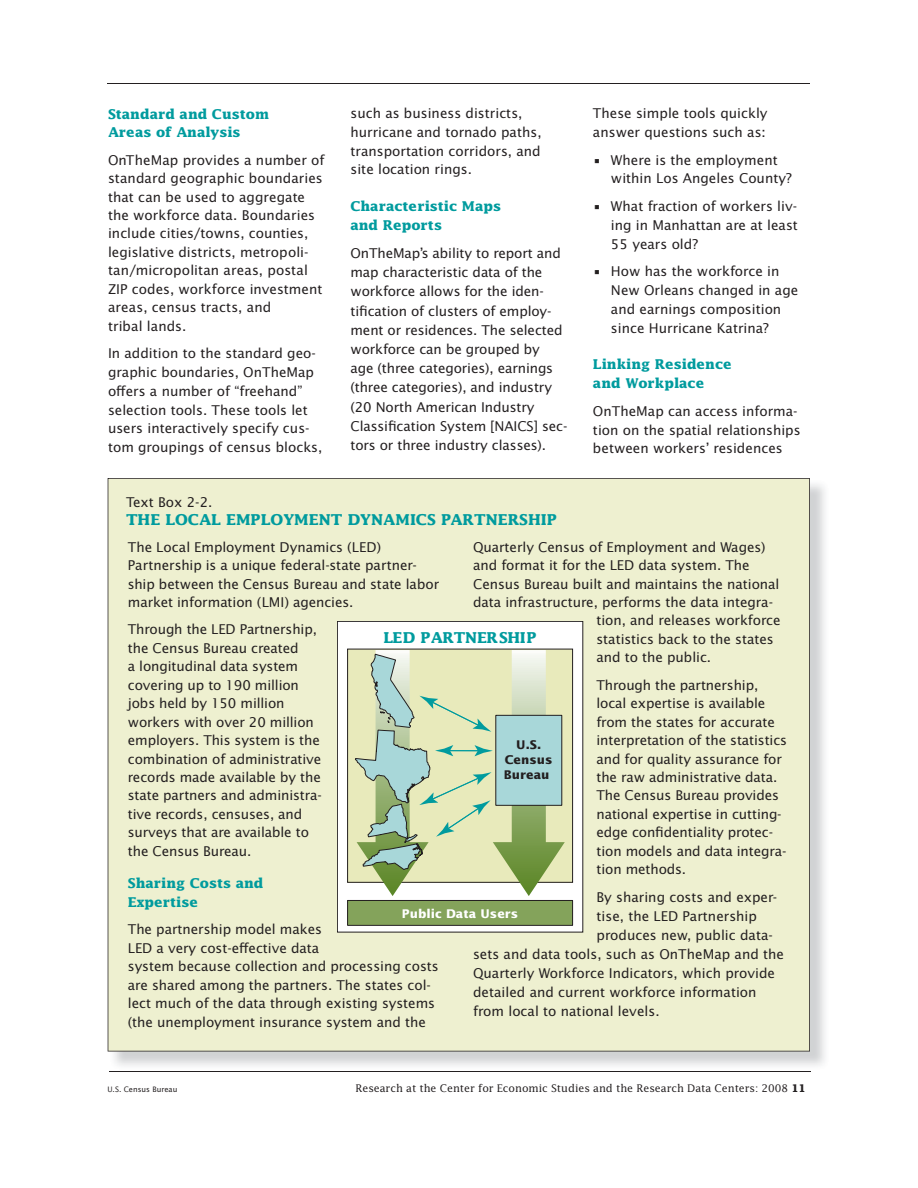
<style>
.page{position:relative;width:918px;height:1188px;background:#fff}
.page>*{position:absolute;margin:0;border:0;box-sizing:border-box;transform-origin:0 0}
.t1{font:700 15px "Lucida";color:#009b9e}
.t2{font:700 15px "Lucida";letter-spacing:-.025em;color:#009b9e}
.t3{font:13.5px/18.5px "Lucida Sans";letter-spacing:-.005em;color:#231f20}
.t4{font:700 13.5px/18.8px "Lucida";color:#009b9e}
.t5{font:700 12px/15px "Lucida Sans";letter-spacing:.005em;color:#231f20;text-align:center}
.t6{font:700 12px "Lucida Sans";letter-spacing:.005em;color:#fff}
.t7{font:10.5px "Lucida";color:#231f20}
.t8{font:7.5px "Lucida Sans";color:#231f20}
.s1{font-weight:700}
</style>
<div class="page">
<hr style="left:107px;top:83px;width:702px;height:1px;background:#231f20">
<hr style="left:109px;top:1071px;width:702px;height:1px;background:#231f20">
<div style="left:108px;top:478px;width:702px;height:574px;background:#eef0d0"></div>
<div style="left:337px;top:621px;width:246px;height:311px;background:#fff"></div>
<div style="left:337px;top:621px;width:246px;height:311px;border:1px solid #231f20"></div>
<div style="left:348px;top:900px;width:225px;height:25px;background:#84a35b"></div>
<div style="left:347px;top:900px;width:226px;height:26px;border:1px solid #231f20"></div>
<div style="left:348px;top:649px;width:225px;height:233px;background:#e8eabb"></div>
<div style="left:347px;top:649px;width:226px;height:234px;border:1px solid #231f20"></div>
<svg style="left:355px;top:650px;width:210px;height:246px"></svg>
<p class="t4" style="left:108px;top:106px;width:163px">Standard and Custom<br>Areas of Analysis</p>
<p class="t3" style="left:108px;top:152px;width:218px">OnTheMap provides a number of standard geographic boundaries that can be used to aggregate the workforce data. Boundaries include cities/towns, counties, legislative districts, metropoli&shy;tan/micropolitan areas, postal<br>ZIP codes, workforce investment areas, census tracts, and<br>tribal lands.</p>
<p class="t3" style="left:108px;top:345px;width:216px">In addition to the standard geo&shy;graphic boundaries, OnTheMap offers a number of “freehand” selection tools. These tools let users interactively specify cus&shy;tom groupings of census blocks,</p>
<p class="t3" style="left:351px;top:105px;width:193px">such as business districts, hurricane and tornado paths, transportation corridors, and site location rings.</p>
<p class="t4" style="left:351px;top:198px;width:152px">Characteristic Maps and Reports</p>
<p class="t3" style="left:351px;top:245px;width:218px;line-height:19.2px">OnTheMap’s ability to report and map characteristic data of the workforce allows for the iden&shy;tification of clusters of employ&shy;ment or residences. The selected workforce can be grouped by<br>age (three categories), earnings (three categories), and industry (20 North American Industry<br>Classification System [NAICS] sec&shy;tors or three industry classes).</p>
<p class="t3" style="left:126px;top:493px;width:88px">Text Box 2-2.</p>
<p class="t1" style="left:126px;top:514px;width:432px">THE LOCAL EMPLOYMENT DYNAMICS PARTNERSHIP</p>
<p class="t3" style="left:593px;top:105px;width:176px">These simple tools quickly answer questions such as:</p>
<p class="t3" style="left:611px;top:151px;width:182px;text-indent:-18px">• Where is the employment within Los Angeles County?</p>
<p class="t3" style="left:611px;top:198px;width:189px;text-align:justify;text-indent:-18px">• What fraction of workers liv&shy;ing in Manhattan are at least 55 years old?</p>
<p class="t3" style="left:611px;top:263px;width:189px;text-indent:-18px">• How has the workforce in<br>New Orleans changed in age and earnings composition since Hurricane Katrina?</p>
<p class="t4" style="left:593px;top:356px;width:141px">Linking Residence and Workplace</p>
<p class="t3" style="left:593px;top:403px;width:209px">OnTheMap can access informa&shy;tion on the spatial relationships between workers’ residences</p>
<p class="t3" style="left:473px;top:539px;width:294px">Quarterly Census of Employment and Wages)</p>
<p class="t3" style="left:473px;top:557px;width:278px">and format it for the LED data system. The</p>
<p class="t3" style="left:473px;top:575px;width:308px">Census Bureau built and maintains the national</p>
<p class="t3" style="left:473px;top:594px;width:302px">data infrastructure, performs the data integra-</p>
<p class="t3" style="left:597px;top:612px;width:186px">tion, and releases workforce</p>
<p class="t3" style="left:597px;top:631px;width:179px">statistics back to the states</p>
<p class="t3" style="left:597px;top:649px;width:116px">and to the public.</p>
<p class="t3" style="left:597px;top:677px;width:192px">Through the partnership, local expertise is available from the states for accurate interpretation of the statistics and for quality assurance for the raw administrative data.<br>The Census Bureau provides national expertise in cutting&shy;edge confidentiality protec&shy;tion models and data integra&shy;tion methods.</p>
<p class="t3" style="left:597px;top:889px;width:182px">By sharing costs and exper-</p>
<p class="t3" style="left:597px;top:908px;width:162px">tise, the LED Partnership</p>
<p class="t3" style="left:597px;top:927px;width:178px">produces new, public data-</p>
<p class="t3" style="left:473px;top:946px;width:313px">sets and data tools, such as OnTheMap and the</p>
<p class="t3" style="left:473px;top:965px;width:304px">Quarterly Workforce Indicators, which provide</p>
<p class="t3" style="left:473px;top:984px;width:285px">detailed and current workforce information</p>
<p class="t3" style="left:473px;top:1002px;width:188px">from local to national levels.</p>
<p class="t3" style="left:128px;top:538px;width:313px">The Local Employment Dynamics (LED)<br>Partnership is a unique federal-state partner&shy;ship between the Census Bureau and state labor market information (LMI) agencies.</p>
<p class="t3" style="left:128px;top:621px;width:196px">Through the LED Partnership, the Census Bureau created<br>a longitudinal data system covering up to 190 million jobs held by 150 million workers with over 20 million employers. This system is the combination of administrative records made available by the state partners and administra&shy;tive records, censuses, and surveys that are available to the Census Bureau.</p>
<p class="t4" style="left:128px;top:875px;width:137px">Sharing Costs and<br>Expertise</p>
<p class="t3" style="left:128px;top:921px;width:312px">The partnership model makes<br>LED a very cost-effective data<br>system because collection and processing costs are shared among the partners. The states col&shy;lect much of the data through existing systems (the unemployment insurance system and the</p>
<p class="t2" style="left:383px;top:631px;width:155px">LED PARTNERSHIP</p>
<p class="t5" style="left:504px;top:738px;width:50px">U.S.<br>Census<br>Bureau</p>
<p class="t6" style="left:402px;top:909px;width:118px">Public Data Users</p>
<p class="t8" style="left:107px;top:1086px;width:71px">U.S. Census Bureau</p>
<p class="t7" style="left:355px;top:1084px;width:452px">Research at the Center for Economic Studies and the Research Data Centers: 2008 <span class="s1">11</span></p>
</div>
